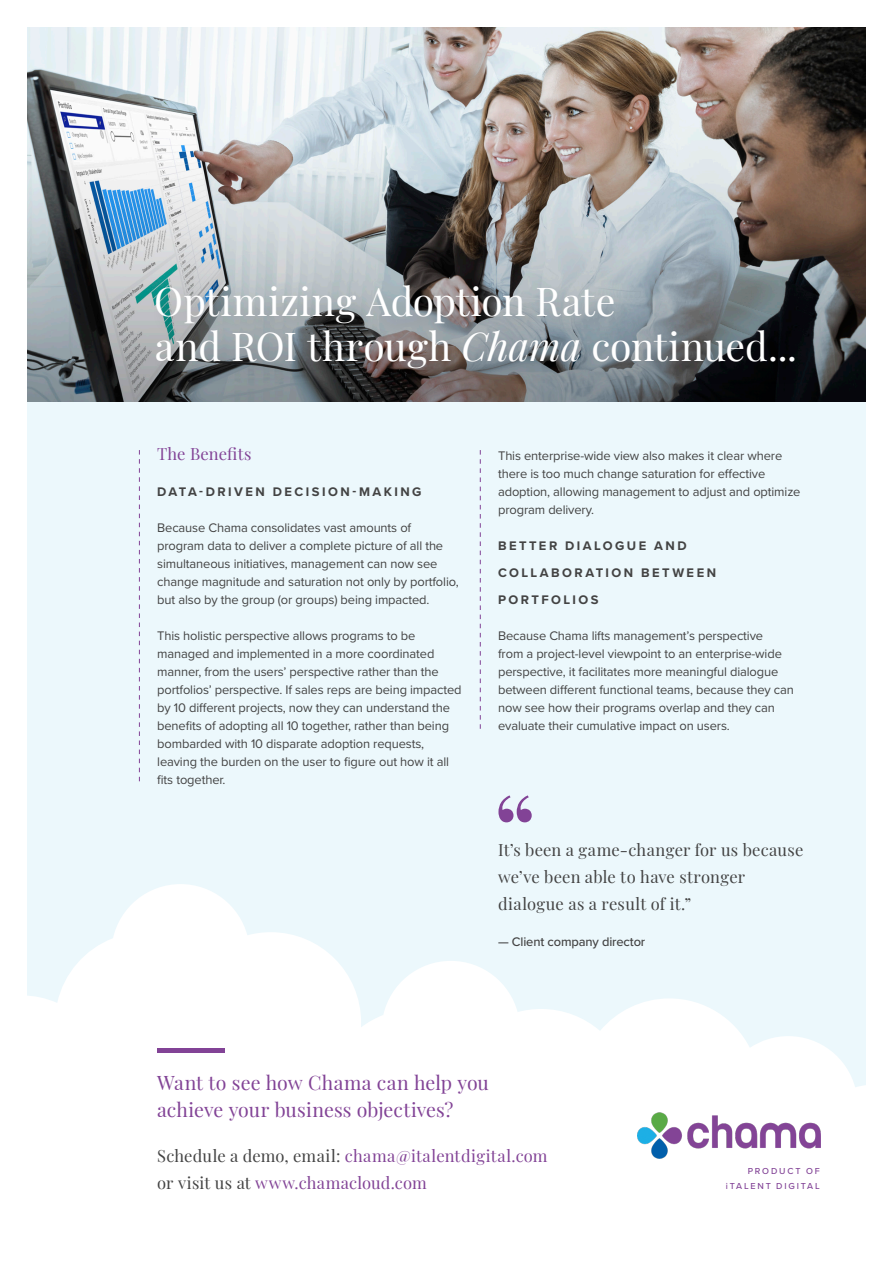
<style>
.page{position:relative;width:893px;height:1263px;background:#fff}
.page>*{position:absolute;margin:0;border:0;box-sizing:border-box;transform-origin:0 0}
.Chapter_title{font:39px/45px "Playfair Display";color:#fff}
.t1{font:19.5px/27px "Playfair Display";letter-spacing:.005em;color:#824396}
.t2{font:16.5px/27px "Playfair Display";letter-spacing:.01em;color:#824396}
.t3{font:16.5px/27px "Playfair Display";letter-spacing:.015em;color:#434343}
.Body{font:12.9px/18px "Proxima Nova";letter-spacing:-.01em;color:#434343}
.Intro{font:700 12.9px/27px "Proxima Nova";letter-spacing:.19em;color:#434343}
.Quote_att{font:500 12.9px "Proxima Nova";letter-spacing:-.01em;color:#434343}
.Line{font:500 9px/15px "Proxima Nova";letter-spacing:.2em;color:#824396;text-align:right}
.s1{font-style:italic}
.s2{color:#434343}
</style>
<div class="page">
<div style="left:27px;top:27px;width:839px;height:1209px;background:#ecf8fc"></div>
<img style="left:27px;top:27px;width:839px;height:374px">
<svg style="left:480px;top:450px;width:1px;height:279px"></svg>
<svg style="left:139px;top:450px;width:1px;height:331px"></svg>
<svg style="left:27px;top:884px;width:839px;height:352px;fill:#fff"></svg>
<img style="left:637px;top:1113px;width:184px;height:45px">
<hr style="left:157px;top:1048px;width:67px;height:4px;background:#824396">
<svg style="left:498px;top:795px;width:34px;height:27px"></svg>
<div style="left:151px;top:280px;width:669px;height:115px;background:#000;opacity:.17"></div>
<p class="Chapter_title" style="left:154px;top:275px;width:644px">Optimizing Adoption Rate<br>and ROI through <span class="s1">Chama</span> continued...</p>
<h2 class="t2" style="left:157px;top:439px;width:96px">The Benefits</h2>
<p class="Intro" style="left:157px;top:478px;width:266px">DATA-DRIVEN DECISION-MAKING</p>
<p class="Body" style="left:157px;top:518px;width:303px">Because Chama consolidates vast amounts of program data to deliver a complete picture of all the simultaneous initiatives, management can now see change magnitude and saturation not only by portfolio, but also by the group (or groups) being impacted.</p>
<p class="Body" style="left:157px;top:626px;width:306px">This holistic perspective allows programs to be managed and implemented in a more coordinated manner, from the users’ perspective rather than the portfolios’ perspective. If sales reps are being impacted by 10 different projects, now they can understand the benefits of adopting all 10 together, rather than being bombarded with 10 disparate adoption requests, leaving the burden on the user to figure out how it all fits together.</p>
<p class="Body" style="left:498px;top:446px;width:304px">This enterprise-wide view also makes it clear where there is too much change saturation for effective adoption, allowing management to adjust and optimize program delivery.</p>
<p class="Intro" style="left:498px;top:532px;width:220px">BETTER DIALOGUE AND<br>COLLABORATION BETWEEN<br>PORTFOLIOS</p>
<p class="Body" style="left:498px;top:626px;width:297px">Because Chama lifts management’s perspective<br>from a project-level viewpoint to an enterprise-wide perspective, it facilitates more meaningful dialogue between different functional teams, because they can now see how their programs overlap and they can evaluate their cumulative impact on users.</p>
<h2 class="t3" style="left:498px;top:835px;width:307px">It’s been a game-changer for us because we’ve been able to have stronger dialogue as a result of it.”</h2>
<p class="Quote_att" style="left:498px;top:932px;width:149px">— Client company director</p>
<h2 class="t1" style="left:157px;top:1067px;width:333px">Want to see how Chama can help you achieve your business objectives?</h2>
<h2 class="t2" style="left:157px;top:1141px;width:392px"><span class="s2">Schedule a demo, email:</span> chama@italentdigital.com <span class="s2">or visit us at</span> www.chamacloud.com</h2>
<p class="Line" style="left:726px;top:1163px;width:95px">PRODUCT OF iTALENT DIGITAL</p>
</div>
